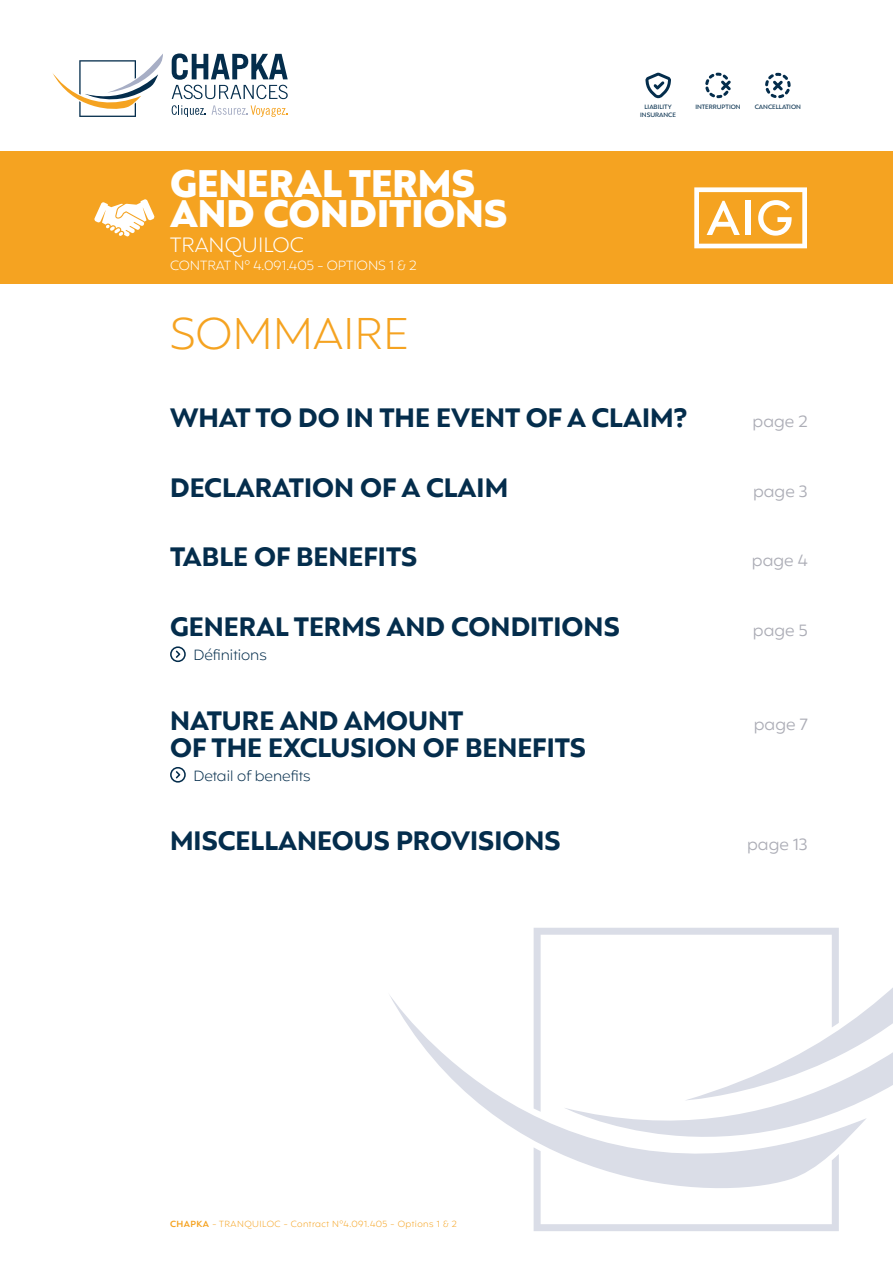
<style>
.page{position:relative;width:893px;height:1263px;background:#fff}
.page>*{position:absolute;margin:0;border:0;box-sizing:border-box;transform-origin:0 0}
.t1{font:300 45px "Mangueira Alt";color:#f5a321}
.t2{font:900 39px/30.5px "Mangueira Alt";color:#fff}
.t3{font:700 27px "Mangueira Alt";color:#042d4c}
.t4{font:300 21px "Mangueira Alt";color:#fff}
.t5{font:16.5px "Mangueira Alt";color:#acadb6}
.t6{font:300 15px "Mangueira Alt";color:#042d4c}
.t7{font:300 13.5px "Mangueira Alt";color:#fff}
.t8{font:300 9px "Mangueira Alt";letter-spacing:.05em;color:#f5a321}
.t9{font:500 6.3px/7.6px "Mangueira Alt";color:#042d4c;text-align:center}
.s1{font-weight:600}
</style>
<div class="page">
<div style="left:0;top:152px;width:893px;height:132px;background:#f5a321"></div>
<svg style="left:170px;top:646px;width:16px;height:16px"></svg>
<svg style="left:170px;top:767px;width:16px;height:16px"></svg>
<svg style="left:645px;top:73px;width:26px;height:25px"></svg>
<svg style="left:694px;top:187px;width:113px;height:61px"></svg>
<svg style="left:765px;top:73px;width:26px;height:25px"></svg>
<svg style="left:705px;top:73px;width:26px;height:25px"></svg>
<svg style="left:52px;top:54px;width:111px;height:63px"></svg>
<svg style="left:172px;top:105px;width:34px;height:12px"></svg>
<svg style="left:212px;top:105px;width:76px;height:12px"></svg>
<svg style="left:172px;top:53px;width:116px;height:46px"></svg>
<svg style="left:867px;top:988px;width:26px;height:111px"></svg>
<svg style="left:534px;top:928px;width:305px;height:64px"></svg>
<svg style="left:390px;top:992px;width:477px;height:239px"></svg>
<svg style="left:94px;top:199px;width:61px;height:37px"></svg>
<h2 class="t2" style="left:170px;top:172px;width:339px">GENERAL TERMS<br>AND CONDITIONS</h2>
<p class="t4" style="left:170px;top:231px;width:135px">TRANQUILOC</p>
<p class="t7" style="left:170px;top:256px;width:248px">CONTRAT N° 4.091.405 - OPTIONS 1 &amp; 2</p>
<h1 class="t1" style="left:170px;top:304px;width:240px">SOMMAIRE</h1>
<p class="t9" style="left:640px;top:103px;width:37px">LIABILITY<br>INSURANCE</p>
<p class="t9" style="left:695px;top:103px;width:47px">INTERRUPTION</p>
<p class="t9" style="left:755px;top:103px;width:48px">CANCELLATION</p>
<p class="t3" style="left:170px;top:400px;width:519px">WHAT TO DO IN THE EVENT OF A CLAIM?</p>
<p class="t5" style="left:753px;top:411px;width:57px">page 2</p>
<p class="t3" style="left:170px;top:470px;width:340px">DECLARATION OF A CLAIM</p>
<p class="t5" style="left:753px;top:480px;width:56px">page 3</p>
<p class="t3" style="left:170px;top:539px;width:249px">TABLE OF BENEFITS</p>
<p class="t5" style="left:752px;top:550px;width:57px">page 4</p>
<p class="t3" style="left:170px;top:609px;width:451px">GENERAL TERMS AND CONDITIONS</p>
<p class="t5" style="left:753px;top:619px;width:56px">page 5</p>
<p class="t6" style="left:193px;top:645px;width:75px">Définitions</p>
<p class="t3" style="left:170px;top:702px;width:295px">NATURE AND AMOUNT</p>
<p class="t5" style="left:754px;top:713px;width:55px">page 7</p>
<p class="t3" style="left:170px;top:729px;width:417px">OF THE EXCLUSION OF BENEFITS</p>
<p class="t6" style="left:193px;top:765px;width:119px">Detail of benefits</p>
<p class="t3" style="left:170px;top:823px;width:392px">MISCELLANEOUS PROVISIONS</p>
<p class="t5" style="left:747px;top:833px;width:62px">page 13</p>
<p class="t8" style="left:170px;top:1218px;width:288px"><span class="s1">CHAPKA</span> - TRANQUILOC - Contract N°4.091.405 - Options 1 &amp; 2</p>
</div>
